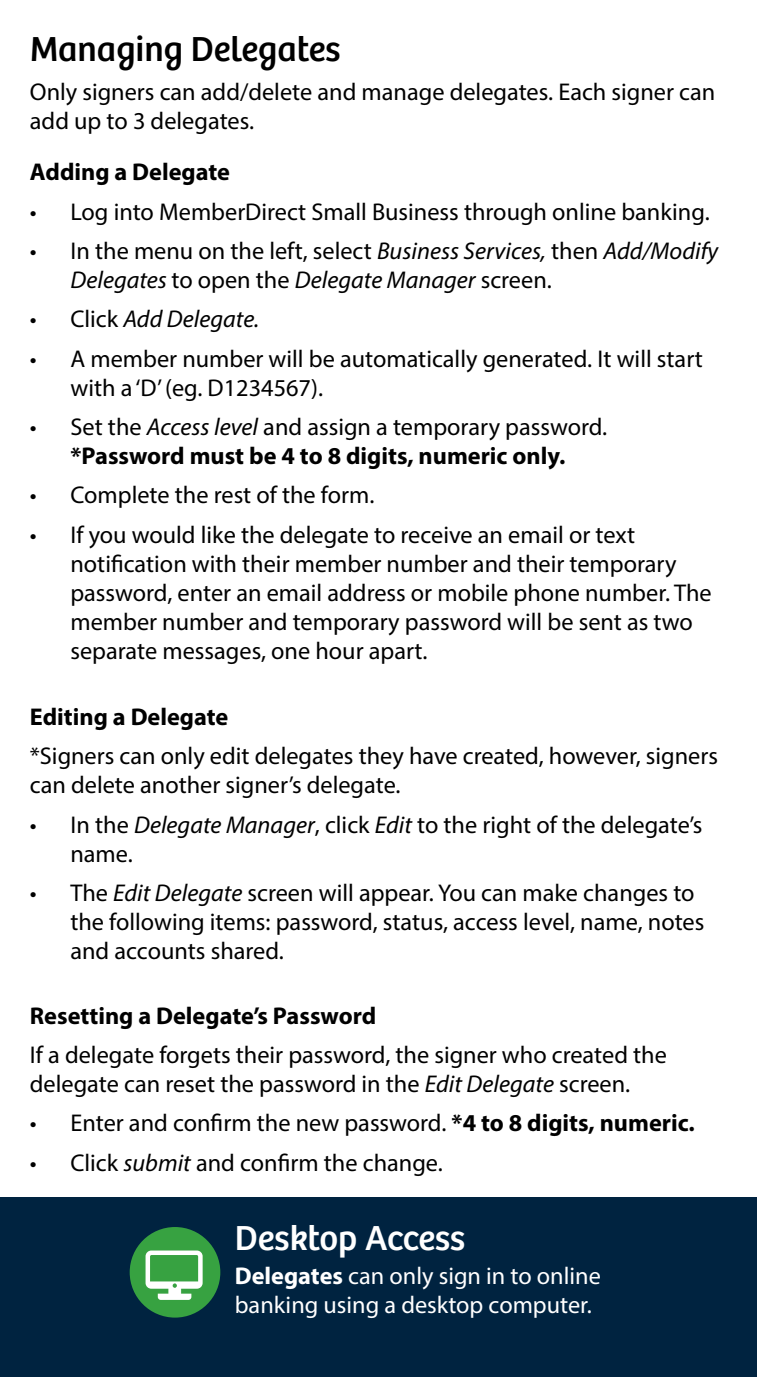
<style>
.page{position:relative;width:757px;height:1377px;background:#fff}
.page>*{position:absolute;margin:0;border:0;box-sizing:border-box;transform-origin:0 0}
.Heading3{font:36px "Bree";color:#000}
.Heading4{font:36px "Bree";color:#fff}
.Paragraph_Style_5{font:24.3px/29.2px "Myriad Pro";color:#000}
.Paragraph_Style_4{font:700 24.3px/29.2px "Myriad Pro";color:#000;text-align:center}
.t1{font:italic 24.3px/29.2px "Myriad Pro";color:#000}
.Paragraph_Style_3{font:24.3px/29.2px "Myriad Pro";color:#fff}
.s1{font-style:normal}
.s2{font-weight:400}
.s3{font-weight:400;font-style:italic}
.s4{font-style:italic}
.s5{font-weight:700}
</style>
<div class="page">
<div style="left:0;top:1197px;width:757px;height:180px;background:#002340"></div>
<div style="left:130px;top:1227px;width:90px;height:91px;background:#37a241;border-radius:50%"></div>
<div style="left:145px;top:1251px;width:58px;height:38px;border:4px solid #fff;border-radius:4px"></div>
<svg style="left:158px;top:1294px;width:33px;height:6px"></svg>
<div style="left:169px;top:1286px;width:12px;height:10px;background:#fff"></div>
<hr style="left:148px;top:1282px;width:52px;height:4px;background:#fff">
<svg style="left:173px;top:1283px;width:4px;height:5px"></svg>
<p class="Heading3" style="left:30px;top:28px;width:312px">Managing Delegates</p>
<p class="Paragraph_Style_5" style="left:30px;top:76px;width:686px">Only signers can add/delete and manage delegates. Each signer can add up to 3 delegates.</p>
<p class="Paragraph_Style_4" style="left:30px;top:157px;width:202px">Adding a Delegate</p>
<p class="Paragraph_Style_5" style="left:30px;top:196px;width:681px">• Log into MemberDirect Small Business through online banking.</p>
<p class="t1" style="left:70px;top:236px;width:649px;text-indent:-40px"><span class="s1">• In the menu on the left, select</span> Business Services, <span class="s1">then</span> Add/Modify<br>Delegates <span class="s1">to open the</span> Delegate Manager <span class="s1">screen.</span></p>
<p class="t1" style="left:30px;top:304px;width:231px"><span class="s1">• Click</span> Add Delegate.</p>
<p class="Paragraph_Style_5" style="left:70px;top:343px;width:634px;text-indent:-40px">• A member number will be automatically generated. It will start with a ‘D’ (eg. D1234567).</p>
<p class="Paragraph_Style_4" style="left:30px;top:411px;width:579px"><span class="s2">• Set the</span> <span class="s3">Access level</span> <span class="s2">and assign a temporary password. </span>*Password must be 4 to 8 digits, numeric only.</p>
<p class="Paragraph_Style_5" style="left:30px;top:480px;width:346px">• Complete the rest of the form.</p>
<p class="Paragraph_Style_5" style="left:70px;top:520px;width:642px;text-indent:-40px">• If you would like the delegate to receive an email or text notification with their member number and their temporary password, enter an email address or mobile phone number. The member number and temporary password will be sent as two separate messages, one hour apart.</p>
<p class="Paragraph_Style_4" style="left:30px;top:701px;width:200px">Editing a Delegate</p>
<p class="Paragraph_Style_5" style="left:30px;top:741px;width:689px">*Signers can only edit delegates they have created, however, signers can delete another signer’s delegate.</p>
<p class="Paragraph_Style_5" style="left:70px;top:809px;width:633px;text-indent:-40px">• In the <span class="s4">Delegate Manager</span>, click <span class="s4">Edit</span> to the right of the delegate’s name.</p>
<p class="Paragraph_Style_5" style="left:70px;top:878px;width:635px;text-indent:-40px">• The <span class="s4">Edit Delegate</span> screen will appear. You can make changes to the following items: password, status, access level, name, notes and accounts shared.</p>
<p class="Paragraph_Style_4" style="left:30px;top:1000px;width:348px">Resetting a Delegate’s Password</p>
<p class="Paragraph_Style_5" style="left:30px;top:1040px;width:638px">If a delegate forgets their password, the signer who created the delegate can reset the password in the <span class="s4">Edit Delegate</span> screen.</p>
<p class="Paragraph_Style_5" style="left:30px;top:1108px;width:666px">• Enter and confirm the new password. <span class="s5">*4 to 8 digits, numeric.</span></p>
<p class="Paragraph_Style_5" style="left:30px;top:1148px;width:414px">• Click <span class="s4">submit</span> and confirm the change.</p>
<p class="Heading4" style="left:235px;top:1217px;width:232px">Desktop Access</p>
<p class="Paragraph_Style_3" style="left:235px;top:1261px;width:367px"><span class="s5">Delegates</span> can only sign in to online banking using a desktop computer.</p>
</div>
